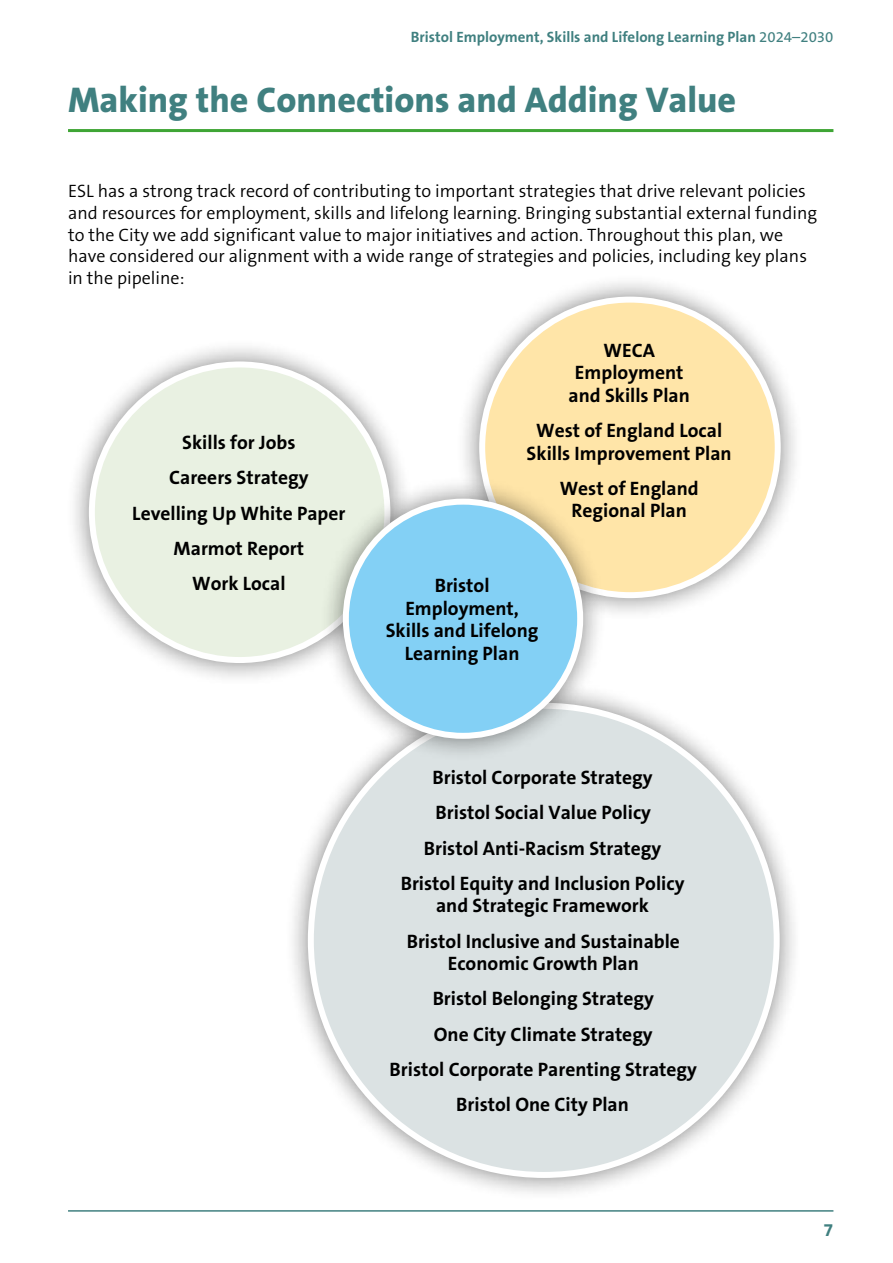
<style>
.page{position:relative;width:893px;height:1263px;background:#fff}
.page>*{position:absolute;margin:0;border:0;box-sizing:border-box;transform-origin:0 0}
.H2_Title{font:800 36px "The Sans B8";color:#408080}
.Body_bold_large{font:700 19.5px/22.5px "The Sans B7";color:#000;text-align:center}
.Body_12pt{font:300 18px/21.6px "The Sans B4";color:#000}
.t1{font:700 18px "The Sans B7";color:#408080}
.t2{font:700 15px "The Sans B7";color:#408080}
.s1{font-family:"The Sans B5 Plain";font-weight:400}
</style>
<div class="page">
<hr style="left:68px;top:1210px;width:765px;height:1px;background:#408080">
<hr style="left:68px;top:129px;width:765px;height:3px;background:#3fa535">
<div style="left:284px;top:679px;width:519px;height:523px;background:#000;opacity:.5"></div>
<div style="left:311px;top:706px;width:466px;height:469px;background:#dbe2e3;border-radius:50%"></div>
<div style="left:456px;top:273px;width:349px;height:349px;background:#000;opacity:.5"></div>
<div style="left:482px;top:300px;width:296px;height:295px;background:#ffe5a8;border-radius:50%"></div>
<div style="left:66px;top:338px;width:348px;height:349px;background:#000;opacity:.5"></div>
<div style="left:92px;top:364px;width:295px;height:296px;background:#e9f1e2;border-radius:50%"></div>
<div style="left:320px;top:475px;width:286px;height:287px;background:#000;opacity:.5"></div>
<div style="left:346px;top:502px;width:234px;height:234px;background:#83d0f5;border-radius:50%"></div>
<div style="left:343px;top:499px;width:240px;height:240px;border:6px solid #fff;border-radius:50%"></div>
<p class="t2" style="left:411px;top:29px;width:424px">Bristol Employment, Skills and Lifelong Learning Plan <span class="s1">2024–2030</span></p>
<h2 class="H2_Title" style="left:68px;top:81px;width:670px">Making the Connections and Adding Value</h2>
<p class="Body_12pt" style="left:68px;top:181px;width:750px">ESL has a strong track record of contributing to important strategies that drive relevant policies and resources for employment, skills and lifelong learning. Bringing substantial external funding to the City we add significant value to major initiatives and action. Throughout this plan, we have considered our alignment with a wide range of strategies and policies, including key plans in the pipeline:</p>
<p class="Body_bold_large" style="left:568px;top:340px;width:123px">WECA<br>Employment and Skills Plan</p>
<p class="Body_bold_large" style="left:527px;top:420px;width:207px">West of England Local<br>Skills Improvement Plan</p>
<p class="Body_bold_large" style="left:560px;top:478px;width:140px">West of England<br>Regional Plan</p>
<p class="Body_bold_large" style="left:182px;top:432px;width:115px">Skills for Jobs</p>
<p class="Body_bold_large" style="left:169px;top:467px;width:141px">Careers Strategy</p>
<p class="Body_bold_large" style="left:132px;top:502px;width:215px">Levelling Up White Paper</p>
<p class="Body_bold_large" style="left:174px;top:538px;width:132px">Marmot Report</p>
<p class="Body_bold_large" style="left:192px;top:573px;width:95px">Work Local</p>
<p class="Body_bold_large" style="left:386px;top:575px;width:154px">Bristol<br>Employment,<br>Skills and Lifelong<br>Learning Plan</p>
<p class="Body_bold_large" style="left:432px;top:767px;width:222px">Bristol Corporate Strategy</p>
<p class="Body_bold_large" style="left:436px;top:802px;width:217px">Bristol Social Value Policy</p>
<p class="Body_bold_large" style="left:424px;top:837px;width:239px">Bristol Anti-Racism Strategy</p>
<p class="Body_bold_large" style="left:401px;top:873px;width:285px">Bristol Equity and Inclusion Policy and Strategic Framework</p>
<p class="Body_bold_large" style="left:407px;top:930px;width:275px">Bristol Inclusive and Sustainable<br>Economic Growth Plan</p>
<p class="Body_bold_large" style="left:433px;top:988px;width:223px">Bristol Belonging Strategy</p>
<p class="Body_bold_large" style="left:434px;top:1023px;width:220px">One City Climate Strategy</p>
<p class="Body_bold_large" style="left:390px;top:1059px;width:309px">Bristol Corporate Parenting Strategy</p>
<p class="Body_bold_large" style="left:456px;top:1094px;width:174px">Bristol One City Plan</p>
<p class="t1" style="left:823px;top:1220px;width:11px">7</p>
</div>
